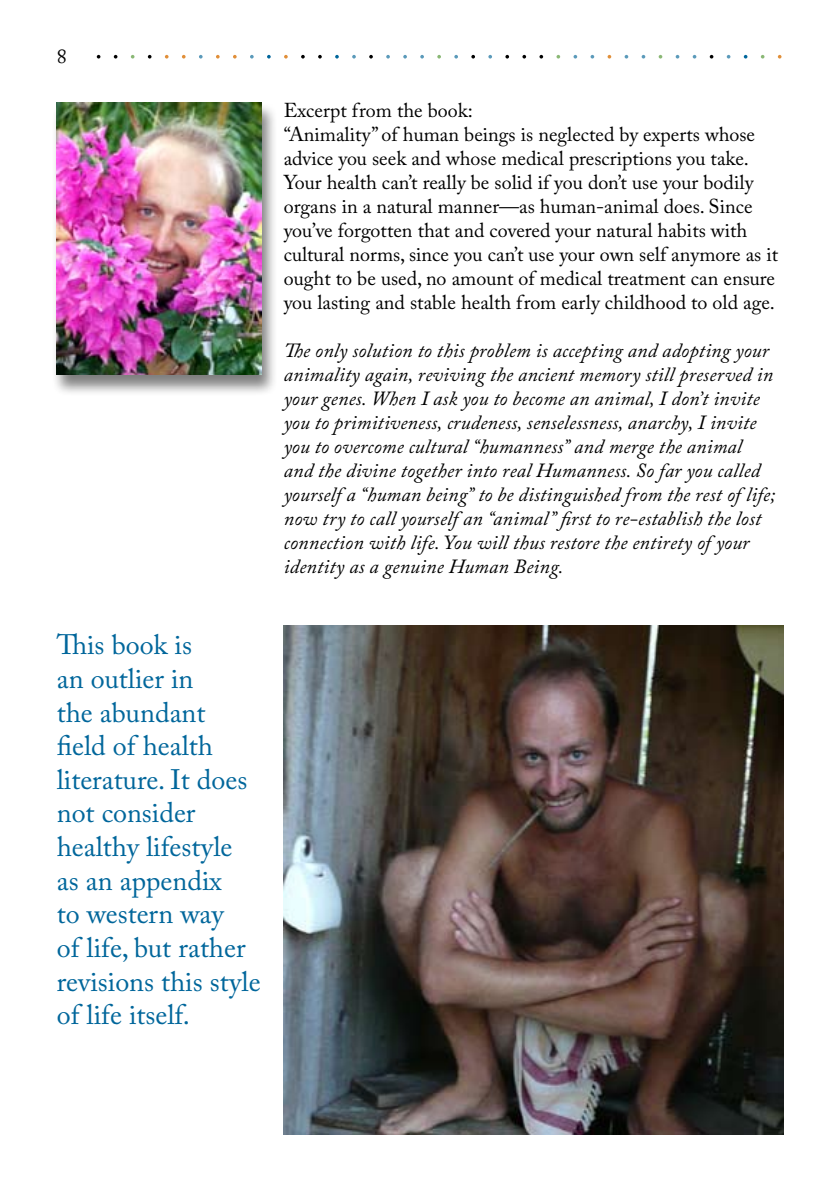
<style>
.page{position:relative;width:840px;height:1191px;background:#fff}
.page>*{position:absolute;margin:0;border:0;box-sizing:border-box;transform-origin:0 0}
.t1{font:28px/33.6px "Adobe Caslon Pro";color:#00669b}
.t2{font:italic 20px/24px "Adobe Caslon Pro";letter-spacing:.01em;color:#000}
.t3{font:20px/24px "Adobe Caslon Pro";color:#000}
</style>
<div class="page">
<svg style="left:777px;top:55px;width:4px;height:4px"></svg>
<svg style="left:760px;top:55px;width:4px;height:4px"></svg>
<svg style="left:743px;top:55px;width:4px;height:4px"></svg>
<svg style="left:726px;top:55px;width:4px;height:4px"></svg>
<svg style="left:709px;top:55px;width:4px;height:4px"></svg>
<svg style="left:692px;top:55px;width:4px;height:4px"></svg>
<svg style="left:675px;top:55px;width:4px;height:4px"></svg>
<svg style="left:658px;top:55px;width:4px;height:4px"></svg>
<svg style="left:641px;top:55px;width:4px;height:4px"></svg>
<svg style="left:624px;top:55px;width:4px;height:4px"></svg>
<svg style="left:607px;top:55px;width:4px;height:4px"></svg>
<svg style="left:590px;top:55px;width:4px;height:4px"></svg>
<svg style="left:573px;top:55px;width:4px;height:4px"></svg>
<svg style="left:556px;top:55px;width:4px;height:4px"></svg>
<svg style="left:539px;top:55px;width:4px;height:4px"></svg>
<svg style="left:522px;top:55px;width:4px;height:4px"></svg>
<svg style="left:505px;top:55px;width:4px;height:4px"></svg>
<svg style="left:488px;top:55px;width:4px;height:4px"></svg>
<svg style="left:471px;top:55px;width:4px;height:4px"></svg>
<svg style="left:454px;top:55px;width:4px;height:4px"></svg>
<svg style="left:267px;top:55px;width:3px;height:4px"></svg>
<svg style="left:233px;top:55px;width:3px;height:4px"></svg>
<svg style="left:216px;top:55px;width:3px;height:4px"></svg>
<svg style="left:199px;top:55px;width:3px;height:4px"></svg>
<svg style="left:182px;top:55px;width:3px;height:4px"></svg>
<svg style="left:165px;top:55px;width:3px;height:4px"></svg>
<svg style="left:148px;top:55px;width:3px;height:4px"></svg>
<svg style="left:131px;top:55px;width:3px;height:4px"></svg>
<svg style="left:114px;top:55px;width:3px;height:4px"></svg>
<svg style="left:97px;top:55px;width:3px;height:4px"></svg>
<img style="left:283px;top:625px;width:499px;height:509px">
<div style="left:51px;top:102px;width:226px;height:294px;background:#000;opacity:.5"></div>
<img style="left:57px;top:102px;width:204px;height:272px">
<p class="t3" style="left:57px;top:44px;width:11px">8</p>
<h1 class="t1" style="left:57px;top:628px;width:205px">This book is<br>an outlier in<br>the abundant field of health literature. It does not consider healthy lifestyle as an appendix<br>to western way<br>of life, but rather revisions this style of life itself.</h1>
<p class="t3" style="left:283px;top:98px;width:495px">Excerpt from the book:<br>“Animality” of human beings is neglected by experts whose advice you seek and whose medical prescriptions you take.<br>Your health can’t really be solid if you don’t use your bodily organs in a natural manner—as human-animal does. Since you’ve forgotten that and covered your natural habits with cultural norms, since you can’t use your own self anymore as it ought to be used, no amount of medical treatment can ensure you lasting and stable health from early childhood to old age.</p>
<p class="t2" style="left:283px;top:338px;width:493px">The only solution to this problem is accepting and adopting your animality again, reviving the ancient memory still preserved in your genes. When I ask you to become an animal, I don’t invite you to primitiveness, crudeness, senselessness, anarchy, I invite you to overcome cultural “humanness” and merge the animal and the divine together into real Humanness. So far you called yourself a “human being” to be distinguished from the rest of life; now try to call yourself an “animal” first to re-establish the lost connection with life. You will thus restore the entirety of your identity as a genuine Human Being.</p>
</div>
